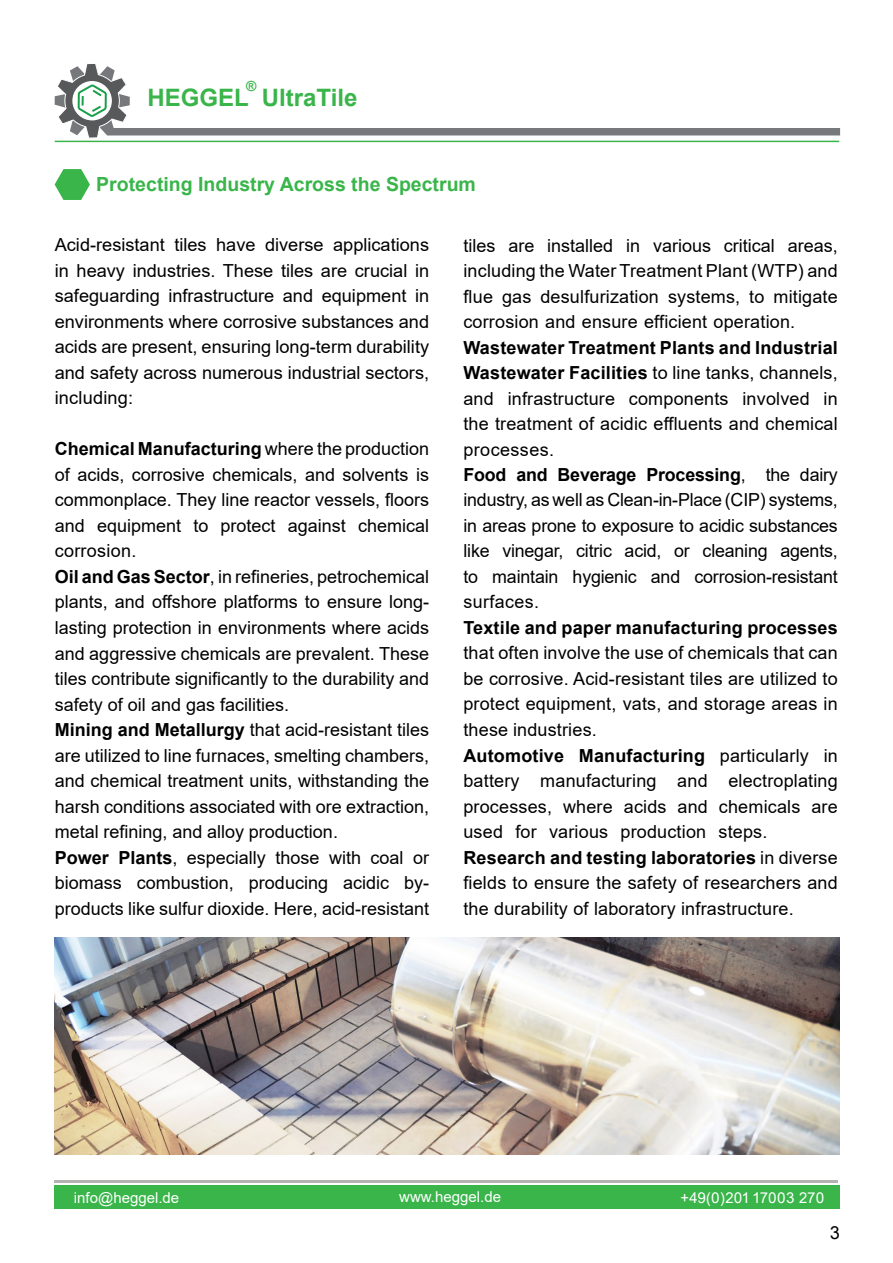
<style>
.page{position:relative;width:893px;height:1263px;background:#fff}
.page>*{position:absolute;margin:0;border:0;box-sizing:border-box;transform-origin:0 0}
.t1{font:700 24px "Arial";color:#39b54a}
.t2{font:700 19.5px "Arial";color:#39b54a}
.t3{font:18px/25.5px "Arial";color:#000}
.t4{font:700 18px "Arial";letter-spacing:.01em;color:#000}
.t5{font:18px "ER Arial KOI 8";color:#000}
.t6{font:15px "Arial";color:#fff}
.t7{font:15px "ER Arial KOI 8";color:#fff}
.t8{font:700 13.95px "Arial";color:#39b54a}
.s1{font-weight:700}
</style>
<div class="page">
<div style="left:54px;top:1185px;width:785px;height:24px;background:#39b54a"></div>
<hr style="left:54px;top:1180px;width:784px;height:3px;background:#767171">
<div style="left:107px;top:128px;width:733px;height:7px;background:#77787b"></div>
<svg style="left:55px;top:64px;width:75px;height:74px"></svg>
<hr style="left:55px;top:141px;width:784px;height:1px;background:#39b54a">
<svg style="left:55px;top:169px;width:35px;height:31px"></svg>
<img style="left:55px;top:938px;width:784px;height:216px">
<p class="t8" style="left:246px;top:76px;width:12px">®</p>
<h1 class="t1" style="left:148px;top:80px;width:211px">HEGGEL UltraTile</h1>
<p class="t2" style="left:96px;top:171px;width:381px">Protecting Industry Across the Spectrum</p>
<p class="t3" style="left:55px;top:232px;width:376px;text-align:justify">Acid-resistant tiles have diverse applications in heavy industries. These tiles are crucial in safeguarding infrastructure and equipment in environments where corrosive substances and acids are present, ensuring long-term durability and safety across numerous industrial sectors, including:</p>
<p class="t3" style="left:55px;top:436px;width:376px"><span class="s1">Chemical Manufacturing</span> where the production of acids, corrosive chemicals, and solvents is commonplace. They line reactor vessels, floors and equipment to protect against chemical corrosion.<br><span class="s1">Oil and Gas Sector</span>, in refineries, petrochemical plants, and offshore platforms to ensure long&shy;lasting protection in environments where acids and aggressive chemicals are prevalent. These tiles contribute significantly to the durability and safety of oil and gas facilities.<br><span class="s1">Mining and Metallurgy</span> that acid-resistant tiles are utilized to line furnaces, smelting chambers, and chemical treatment units, withstanding the harsh conditions associated with ore extraction, metal refining, and alloy production.<br><span class="s1">Power Plants</span>, especially those with coal or biomass combustion, producing acidic by&shy;products like sulfur dioxide. Here, acid-resistant</p>
<p class="t3" style="left:463px;top:232px;width:376px;text-align:justify">tiles are installed in various critical areas, including the Water Treatment Plant (WTP) and flue gas desulfurization systems, to mitigate corrosion and ensure efficient operation.</p>
<p class="t3" style="left:463px;top:334px;width:376px"><span class="s1">Wastewater Treatment Plants and Industrial Wastewater Facilities</span> to line tanks, channels, and infrastructure components involved in the treatment of acidic effluents and chemical processes.<br><span class="s1">Food and Beverage Processing</span>, the dairy industry, as well as Clean-in-Place (CIP) systems, in areas prone to exposure to acidic substances like vinegar, citric acid, or cleaning agents, to maintain hygienic and corrosion-resistant surfaces.</p>
<p class="t4" style="left:463px;top:615px;width:376px">Textile and paper manufacturing processes</p>
<p class="t3" style="left:463px;top:640px;width:376px">that often involve the use of chemicals that can be corrosive. Acid-resistant tiles are utilized to protect equipment, vats, and storage areas in these industries.<br><span class="s1">Automotive Manufacturing</span> particularly in battery manufacturing and electroplating processes, where acids and chemicals are used for various production steps.<br><span class="s1">Research and testing laboratories</span> in diverse fields to ensure the safety of researchers and the durability of laboratory infrastructure.</p>
<p class="t6" style="left:74px;top:1187px;width:107px">info@heggel.de</p>
<p class="t6" style="left:399px;top:1187px;width:103px">www.heggel.de</p>
<p class="t7" style="left:680px;top:1189px;width:146px">+49)0(201 17003 270</p>
<p class="t5" style="left:830px;top:1223px;width:12px">3</p>
</div>
